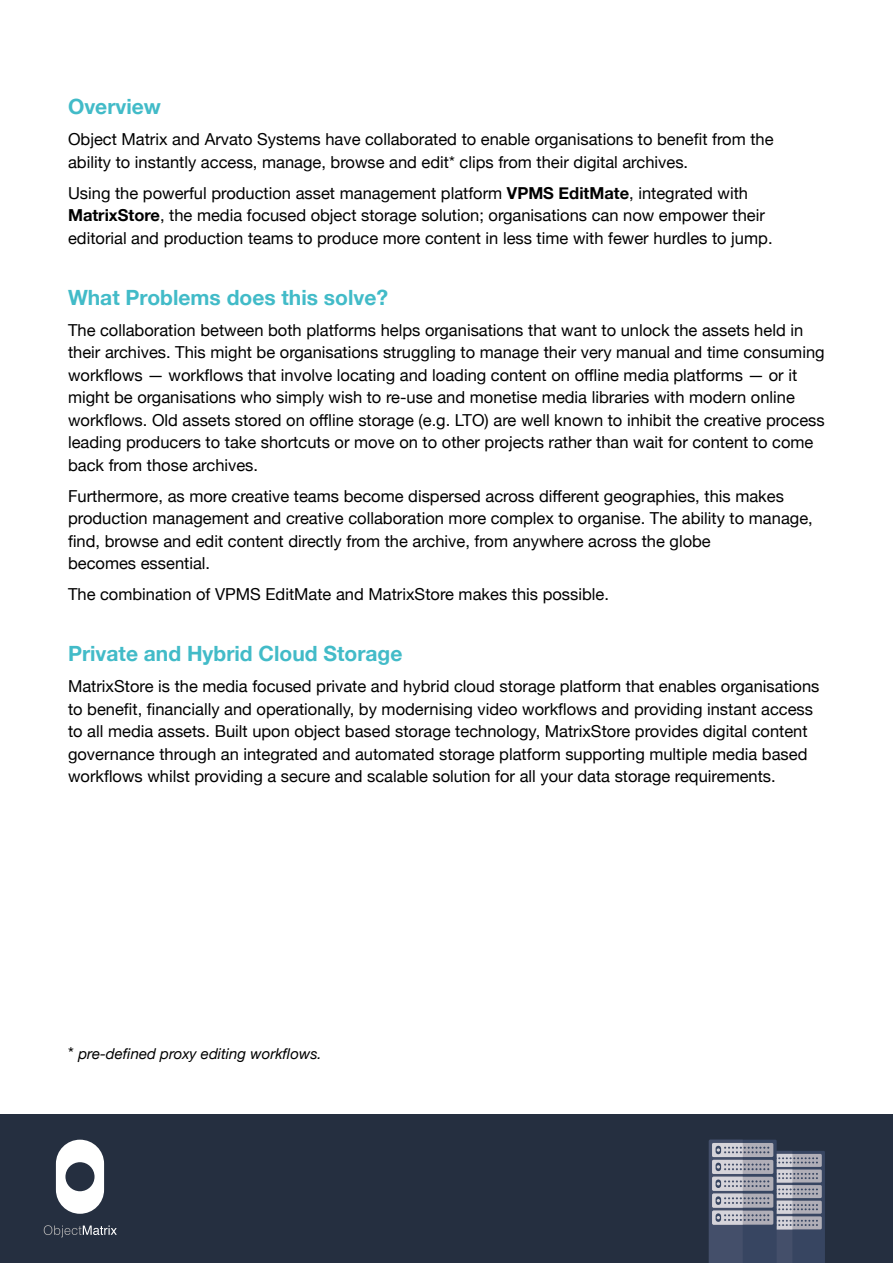
<style>
.page{position:relative;width:893px;height:1263px;background:#fff}
.page>*{position:absolute;margin:0;border:0;box-sizing:border-box;transform-origin:0 0}
.t1{font:700 21px "Helvetica Neue";color:#42bbc8}
.t2{font:16.5px/22.5px "Helvetica Neue";color:#000}
.t3{font:italic 15px "Helvetica Neue";color:#000}
.s1{font-weight:700}
.s2{font-style:normal;font-size:16.5px}
</style>
<div class="page">
<div style="left:0;top:1114px;width:893px;height:149px;background:#252f40"></div>
<svg style="left:56px;top:1140px;width:48px;height:74px"></svg>
<svg style="left:44px;top:1225px;width:73px;height:12px"></svg>
<svg style="left:709px;top:1140px;width:116px;height:123px;background:#767c8e"></svg>
<p class="t1" style="left:68px;top:90px;width:94px">Overview</p>
<p class="t2" style="left:68px;top:129px;width:707px">Object Matrix and Arvato Systems have collaborated to enable organisations to benefit from the ability to instantly access, manage, browse and edit* clips from their digital archives.</p>
<p class="t2" style="left:68px;top:182px;width:706px">Using the powerful production asset management platform <span class="s1">VPMS EditMate</span>, integrated with<br><span class="s1">MatrixStore</span>, the media focused object storage solution; organisations can now empower their editorial and production teams to produce more content in less time with fewer hurdles to jump.</p>
<p class="t1" style="left:68px;top:281px;width:322px">What Problems does this solve?</p>
<p class="t2" style="left:68px;top:319px;width:758px">The collaboration between both platforms helps organisations that want to unlock the assets held in their archives. This might be organisations struggling to manage their very manual and time consuming workflows — workflows that involve locating and loading content on offline media platforms — or it might be organisations who simply wish to re-use and monetise media libraries with modern online workflows. Old assets stored on offline storage (e.g. LTO) are well known to inhibit the creative process leading producers to take shortcuts or move on to other projects rather than wait for content to come back from those archives.</p>
<p class="t2" style="left:68px;top:485px;width:746px">Furthermore, as more creative teams become dispersed across different geographies, this makes production management and creative collaboration more complex to organise. The ability to manage, find, browse and edit content directly from the archive, from anywhere across the globe<br>becomes essential.</p>
<p class="t2" style="left:68px;top:584px;width:542px">The combination of VPMS EditMate and MatrixStore makes this possible.</p>
<p class="t1" style="left:68px;top:637px;width:336px">Private and Hybrid Cloud Storage</p>
<p class="t2" style="left:68px;top:676px;width:753px">MatrixStore is the media focused private and hybrid cloud storage platform that enables organisations to benefit, financially and operationally, by modernising video workflows and providing instant access to all media assets. Built upon object based storage technology, MatrixStore provides digital content governance through an integrated and automated storage platform supporting multiple media based workflows whilst providing a secure and scalable solution for all your data storage requirements.</p>
<p class="t3" style="left:68px;top:1043px;width:255px"><span class="s2">*</span> pre-defined proxy editing workflows.</p>
</div>
